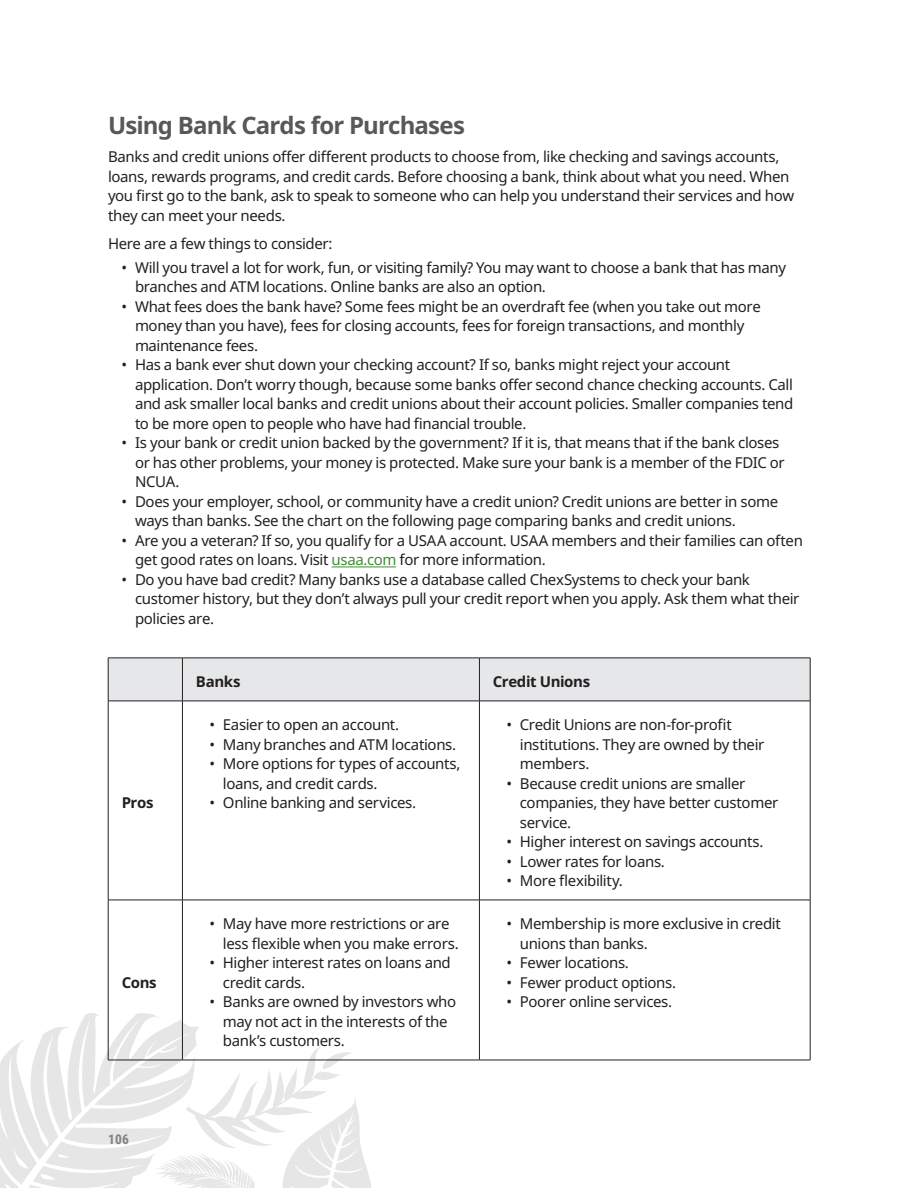
<style>
.page{position:relative;width:918px;height:1188px;background:#fff}
.page>*{position:absolute;margin:0;border:0;box-sizing:border-box;transform-origin:0 0}
.H3_Sans_Serif{font:700 24px "Noto Sans";letter-spacing:-.035em;color:#57585a}
._1_Col_Body{font:15px/19.5px "Noto Sans";letter-spacing:-.025em;color:#231f20}
._1_Col_Body-2{font:700 15px "Noto Sans";letter-spacing:-.025em;color:#231f20}
.t1{font:700 13.5px "Roboto Condensed";color:#808285}
.s1{color:#3d8e33}
</style>
<div class="page">
<svg style="left:0;top:1013px;width:373px;height:175px"></svg>
<div style="left:109px;top:659px;width:701px;height:42px;background:#e6e7e9"></div>
<hr style="left:108px;top:658px;width:74px;height:1px;background:#231f20">
<hr style="left:108px;top:658px;width:1px;height:43px;background:#231f20">
<hr style="left:182px;top:658px;width:297px;height:1px;background:#231f20">
<hr style="left:182px;top:658px;width:1px;height:43px;background:#231f20">
<hr style="left:479px;top:658px;width:331px;height:1px;background:#231f20">
<hr style="left:479px;top:658px;width:1px;height:43px;background:#231f20">
<hr style="left:810px;top:658px;width:1px;height:43px;background:#231f20">
<hr style="left:108px;top:701px;width:74px;height:1px;background:#231f20">
<hr style="left:182px;top:701px;width:297px;height:1px;background:#231f20">
<hr style="left:479px;top:701px;width:331px;height:1px;background:#231f20">
<hr style="left:108px;top:701px;width:1px;height:199px;background:#231f20">
<hr style="left:182px;top:701px;width:1px;height:199px;background:#231f20">
<hr style="left:479px;top:701px;width:1px;height:199px;background:#231f20">
<hr style="left:810px;top:701px;width:1px;height:199px;background:#231f20">
<hr style="left:108px;top:900px;width:74px;height:1px;background:#231f20">
<hr style="left:108px;top:900px;width:1px;height:160px;background:#231f20">
<hr style="left:182px;top:900px;width:297px;height:1px;background:#231f20">
<hr style="left:182px;top:900px;width:1px;height:160px;background:#231f20">
<hr style="left:479px;top:900px;width:331px;height:1px;background:#231f20">
<hr style="left:479px;top:900px;width:1px;height:160px;background:#231f20">
<hr style="left:810px;top:900px;width:1px;height:160px;background:#231f20">
<hr style="left:108px;top:1060px;width:74px;height:1px;background:#231f20">
<hr style="left:182px;top:1060px;width:297px;height:1px;background:#231f20">
<hr style="left:479px;top:1060px;width:331px;height:1px;background:#231f20">
<hr style="left:332px;top:567px;width:64px;height:1px;background:#3d8e33">
<p class="H3_Sans_Serif" style="left:108px;top:111px;width:358px">Using Bank Cards for Purchases</p>
<p class="_1_Col_Body" style="left:108px;top:147px;width:688px">Banks and credit unions offer different products to choose from, like checking and savings accounts, loans, rewards programs, and credit cards. Before choosing a bank, think about what you need. When you first go to the bank, ask to speak to someone who can help you understand their services and how they can meet your needs.</p>
<p class="_1_Col_Body" style="left:108px;top:234px;width:226px">Here are a few things to consider:</p>
<p class="_1_Col_Body" style="left:135px;top:258px;width:653px;text-indent:-14px">• Will you travel a lot for work, fun, or visiting family? You may want to choose a bank that has many branches and ATM locations. Online banks are also an option.</p>
<p class="_1_Col_Body" style="left:135px;top:297px;width:627px;text-indent:-14px">• What fees does the bank have? Some fees might be an overdraft fee (when you take out more money than you have), fees for closing accounts, fees for foreign transactions, and monthly maintenance fees.</p>
<p class="_1_Col_Body" style="left:135px;top:356px;width:660px;text-indent:-14px">• Has a bank ever shut down your checking account? If so, banks might reject your account application. Don’t worry though, because some banks offer second chance checking accounts. Call and ask smaller local banks and credit unions about their account policies. Smaller companies tend to be more open to people who have had financial trouble.</p>
<p class="_1_Col_Body" style="left:135px;top:434px;width:651px;text-indent:-14px">• Is your bank or credit union backed by the government? If it is, that means that if the bank closes or has other problems, your money is protected. Make sure your bank is a member of the FDIC or<br>NCUA.</p>
<p class="_1_Col_Body" style="left:135px;top:492px;width:645px;text-indent:-14px">• Does your employer, school, or community have a credit union? Credit unions are better in some ways than banks. See the chart on the following page comparing banks and credit unions.</p>
<p class="_1_Col_Body" style="left:135px;top:531px;width:669px;text-indent:-14px">• Are you a veteran? If so, you qualify for a USAA account. USAA members and their families can often get good rates on loans. Visit <span class="s1">usaa.com</span> for more information.</p>
<p class="_1_Col_Body" style="left:135px;top:570px;width:666px;text-indent:-14px">• Do you have bad credit? Many banks use a database called ChexSystems to check your bank customer history, but they don’t always pull your credit report when you apply. Ask them what their policies are.</p>
<p class="_1_Col_Body-2" style="left:122px;top:794px;width:33px">Pros</p>
<p class="_1_Col_Body-2" style="left:122px;top:974px;width:37px">Cons</p>
<p class="t1" style="left:108px;top:1130px;width:23px">106</p>
<p class="_1_Col_Body-2" style="left:196px;top:673px;width:46px">Banks</p>
<p class="_1_Col_Body-2" style="left:493px;top:673px;width:99px">Credit Unions</p>
<p class="_1_Col_Body" style="left:209px;top:716px;width:191px">• Easier to open an account.</p>
<p class="_1_Col_Body" style="left:209px;top:735px;width:248px">• Many branches and ATM locations.</p>
<p class="_1_Col_Body" style="left:223px;top:755px;width:239px;text-indent:-14px">• More options for types of accounts, loans, and credit cards.</p>
<p class="_1_Col_Body" style="left:209px;top:794px;width:208px">• Online banking and services.</p>
<p class="_1_Col_Body" style="left:223px;top:915px;width:237px;text-indent:-14px">• May have more restrictions or are less flexible when you make errors.</p>
<p class="_1_Col_Body" style="left:223px;top:954px;width:229px;text-indent:-14px">• Higher interest rates on loans and credit cards.</p>
<p class="_1_Col_Body" style="left:223px;top:993px;width:235px;text-indent:-14px">• Banks are owned by investors who may not act in the interests of the bank’s customers.</p>
<p class="_1_Col_Body" style="left:520px;top:716px;width:246px;text-indent:-14px">• Credit Unions are non-for-profit institutions. They are owned by their members.</p>
<p class="_1_Col_Body" style="left:520px;top:774px;width:260px;text-indent:-14px">• Because credit unions are smaller companies, they have better customer service.</p>
<p class="_1_Col_Body" style="left:506px;top:833px;width:258px">• Higher interest on savings accounts.</p>
<p class="_1_Col_Body" style="left:506px;top:852px;width:160px">• Lower rates for loans.</p>
<p class="_1_Col_Body" style="left:506px;top:872px;width:118px">• More flexibility.</p>
<p class="_1_Col_Body" style="left:520px;top:915px;width:262px;text-indent:-14px">• Membership is more exclusive in credit unions than banks.</p>
<p class="_1_Col_Body" style="left:506px;top:954px;width:124px">• Fewer locations.</p>
<p class="_1_Col_Body" style="left:506px;top:973px;width:171px">• Fewer product options.</p>
<p class="_1_Col_Body" style="left:506px;top:993px;width:167px">• Poorer online services.</p>
</div>
